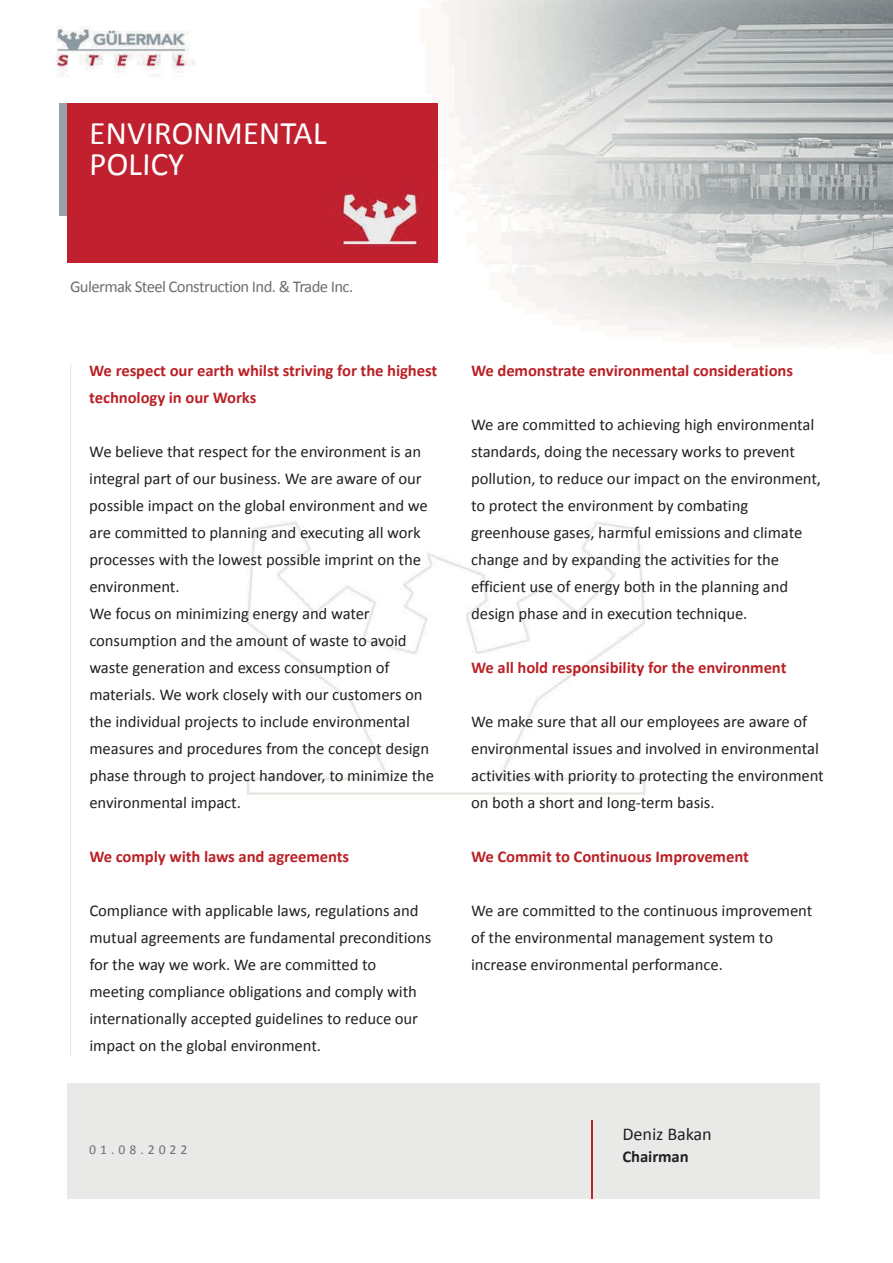
<style>
.page{position:relative;width:893px;height:1263px;background:#fff}
.page>*{position:absolute;margin:0;border:0;box-sizing:border-box;transform-origin:0 0}
.t1{font:33px/31.5px "Calibri";color:#fff}
.t2{font:18px "Calibri";color:#231f20}
.t3{font:16.5px/27px "Calibri";letter-spacing:-.005em;color:#231f20}
.t4{font:700 16.5px/27px "Calibri";color:#ba2025}
.t5{font:16.5px "Calibri";color:#6d6e71}
.t6{font:700 16.5px "Calibri";color:#231f20}
.t7{font:13.5px "Calibri";color:#6d6e71}
</style>
<div class="page">
<img style="left:56px;top:0;width:836px;height:1084px">
<img style="left:60px;top:103px;width:7px;height:113px">
<div style="left:67px;top:103px;width:370px;height:160px;background:#c1202f"></div>
<div style="left:67px;top:1084px;width:753px;height:115px;background:#e9e9e7"></div>
<img style="left:591px;top:1121px;width:1px;height:78px">
<hr style="left:70px;top:364px;width:1px;height:693px;background:#e6e7e8">
<h1 class="t1" style="left:89px;top:116px;width:239px">ENVIRONMENTAL<br>POLICY</h1>
<p class="t5" style="left:70px;top:277px;width:285px">Gulermak Steel Construction Ind. &amp; Trade Inc.</p>
<p class="t4" style="left:89px;top:357px;width:350px">We respect our earth whilst striving for the highest technology in our Works</p>
<p class="t3" style="left:89px;top:438px;width:347px">We believe that respect for the environment is an integral part of our business. We are aware of our possible impact on the global environment and we are committed to planning and executing all work processes with the lowest possible imprint on the environment.<br>We focus on minimizing energy and water consumption and the amount of waste to avoid waste generation and excess consumption of materials. We work closely with our customers on the individual projects to include environmental measures and procedures from the concept design phase through to project handover to, minimize the environmental impact.</p>
<p class="t4" style="left:89px;top:843px;width:262px">We comply with laws and agreements</p>
<p class="t3" style="left:89px;top:897px;width:344px">Compliance with applicable laws, regulations and mutual agreements are fundamental preconditions for the way we work. We are committed to meeting compliance obligations and comply with internationally accepted guidelines to reduce our impact on the global environment.</p>
<p class="t7" style="left:89px;top:1141px;width:100px">01.08.2022</p>
<p class="t4" style="left:471px;top:356px;width:324px">We demonstrate environmental considerations</p>
<p class="t3" style="left:471px;top:410px;width:352px">We are committed to achieving high environmental standards, doing the necessary works to prevent pollution to, reduce our impact on the environment, to protect the environment by combating greenhouse gases, harmful emissions and climate change and by expanding the activities for the efficient use of energy both in the planning and design phase and in execution technique.</p>
<p class="t4" style="left:471px;top:653px;width:317px">We all hold responsibility for the environment</p>
<p class="t3" style="left:471px;top:707px;width:355px">We make sure that all our employees are aware of environmental issues and involved in environmental activities with priority to protecting the environment on both a short and long-term basis.</p>
<p class="t4" style="left:471px;top:842px;width:279px">We Commit to Continuous Improvement</p>
<p class="t3" style="left:471px;top:896px;width:343px">We are committed to the continuous improvement of the environmental management system to increase environmental performance.</p>
<p class="t2" style="left:622px;top:1123px;width:91px">Deniz Bakan</p>
<p class="t6" style="left:622px;top:1146px;width:68px">Chairman</p>
</div>
